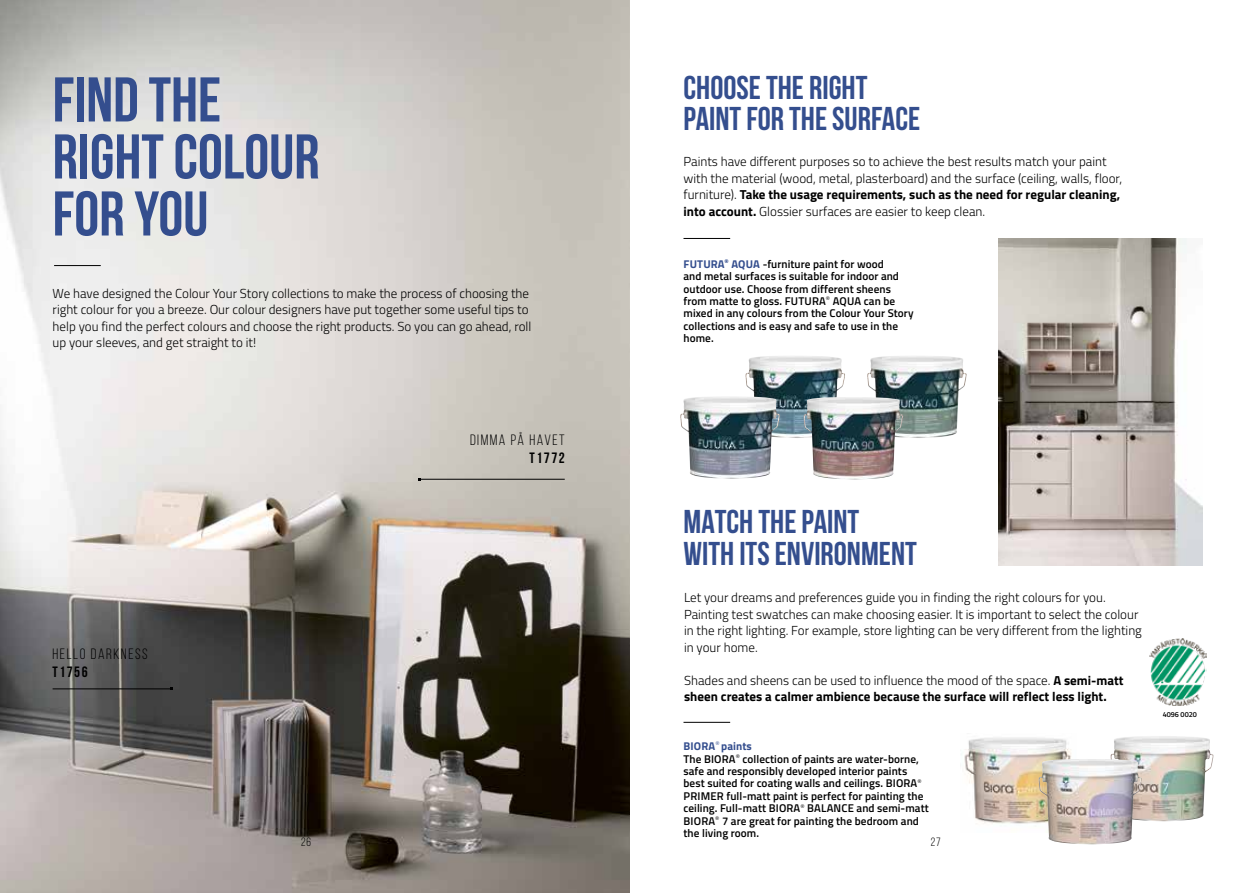
<style>
.page{position:relative;width:1259px;height:893px;background:#fff}
.page>*{position:absolute;margin:0;border:0;box-sizing:border-box;transform-origin:0 0}
.t1{font:700 63px/57px "Bebas Neue";color:#344e8e}
.t2{font:700 33px/31.5px "Bebas Neue";color:#344e8e}
.t3{font:15px "Bebas Neue";letter-spacing:.1em;color:#000}
.t4{font:700 15px "Bebas Neue";letter-spacing:.1em;color:#000}
.t5{font:300 13.05px/16.5px "Titillium";color:#000}
.t6{font:700 13.05px/16.5px "Titillium";color:#000}
.t7{font:12px "Bebas Neue";color:#000}
.t8{font:600 11.25px/12.5px "Titillium";letter-spacing:.005em;color:#000}
.t9{font:600 7.35px "Titillium";color:#000}
.s1{font-weight:700}
.s2{font-weight:700;color:#344e8e}
.s3{font-weight:300}
</style>
<div class="page">
<img style="left:0;top:0;width:629px;height:893px">
<img style="left:998px;top:238px;width:204px;height:328px">
<img style="left:867px;top:356px;width:100px;height:82px">
<img style="left:745px;top:356px;width:100px;height:82px">
<img style="left:680px;top:396px;width:100px;height:83px">
<img style="left:803px;top:397px;width:100px;height:82px">
<img style="left:961px;top:737px;width:110px;height:87px">
<img style="left:1110px;top:736px;width:103px;height:85px">
<img style="left:1038px;top:759px;width:104px;height:85px">
<hr style="left:683px;top:722px;width:47px;height:1px;background:#000">
<hr style="left:683px;top:238px;width:47px;height:1px;background:#000">
<hr style="left:54px;top:265px;width:47px;height:1px;background:#000">
<hr style="left:420px;top:479px;width:145px;height:1px;background:#000">
<hr style="left:53px;top:689px;width:119px;height:1px;background:#000">
<img style="left:1149px;top:639px;width:57px;height:66px">
<h1 class="t1" style="left:53px;top:70px;width:268px">FIND THE<br>RIGHT COLOUR<br>FOR YOU</h1>
<h2 class="t2" style="left:683px;top:71px;width:238px">CHOOSE THE RIGHT<br>PAINT FOR THE SURFACE</h2>
<p class="t5" style="left:683px;top:153px;width:440px">Paints have different purposes so to achieve the best results match your paint with the material (wood, metal, plasterboard) and the surface (ceiling, walls, floor, furniture). <span class="s1">Take the usage requirements, such as the need for regular cleaning, into account.</span> Glossier surfaces are easier to keep clean.</p>
<p class="t5" style="left:53px;top:284px;width:480px">We have designed the Colour Your Story collections to make the process of choosing the right colour for you a breeze. Our colour designers have put together some useful tips to help you find the perfect colours and choose the right products. So you can go ahead, roll up your sleeves, and get straight to it!</p>
<p class="t8" style="left:683px;top:257px;width:232px"><span class="s2">FUTURA</span><sup>®</sup> <span class="s2">AQUA</span> -furniture paint for wood<br>and metal surfaces is suitable for indoor and outdoor use. Choose from different sheens from matte to gloss. FUTURA<sup>®</sup> AQUA can be mixed in any colours from the Colour Your Story collections and is easy and safe to use in the home.</p>
<p class="t3" style="left:53px;top:646px;width:97px">HELLO DARKNESS</p>
<p class="t4" style="left:53px;top:663px;width:37px">T1756</p>
<p class="t3" style="left:470px;top:432px;width:96px">DIMMA PÅ HAVET</p>
<p class="t4" style="left:529px;top:449px;width:37px">T1772</p>
<h2 class="t2" style="left:683px;top:506px;width:235px">MATCH THE PAINT<br>WITH ITS ENVIRONMENT</h2>
<p class="t5" style="left:684px;top:589px;width:459px">Let your dreams and preferences guide you in finding the right colours for you.<br>Painting test swatches can make choosing easier. It is important to select the colour in the right lighting. For example, store lighting can be very different from the lighting in your home.</p>
<p class="t6" style="left:684px;top:671px;width:441px"><span class="s3">Shades and sheens can be used to influence the mood of the space.</span> A semi-matt sheen creates a calmer ambience because the surface will reflect less light.</p>
<p class="t8" style="left:683px;top:739px;width:247px"><span class="s2">BIORA</span><sup>®</sup> <span class="s2">paints<br></span>The BIORA<sup>®</sup> collection of paints are water-borne, safe and responsibly developed interior paints best suited for coating walls and ceilings. BIORA<sup>® </sup>PRIMER full-matt paint is perfect for painting the ceiling. Full-matt BIORA<sup>®</sup> BALANCE and semi-matt BIORA<sup>®</sup> 7 are great for painting the bedroom and the living room.</p>
<p class="t7" style="left:301px;top:835px;width:12px">26</p>
<p class="t7" style="left:930px;top:835px;width:11px">27</p>
<p class="t9" style="left:1162px;top:708px;width:36px">4096 0020</p>
</div>
